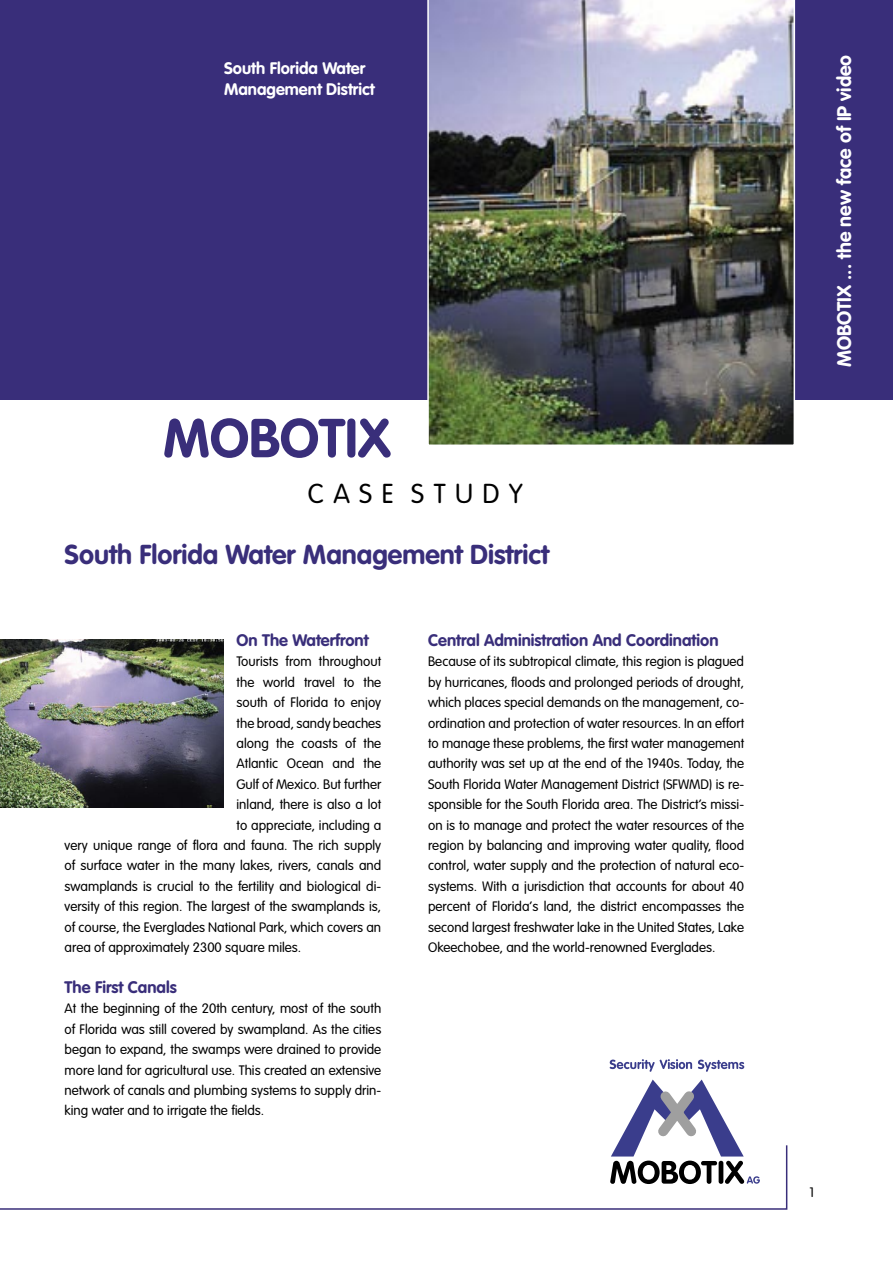
<style>
.page{position:relative;width:893px;height:1263px;background:#fff}
.page>*{position:absolute;margin:0;border:0;box-sizing:border-box;transform-origin:0 0}
.t1{font:700 54px "VAG Rounded";color:#392e7a}
.text{font:700 27px "VAG Rounded";color:#392e7a}
.text-2{font:300 27px "VAG Rounded";color:#000}
.t2{font:700 19.5px "VAG Rounded";color:#fff}
.zwischenüberschrift{font:700 16.5px "VAG Rounded";color:#392e7a}
.zwischenüberschrift-2{font:700 16.5px/20.4px "VAG Rounded";color:#fff}
.text-3{font:300 13.5px/20.4px "VAG Rounded";color:#000;text-align:justify}
</style>
<div class="page">
<div style="left:0;top:0;width:893px;height:400px;background:#392e7a"></div>
<svg style="left:617px;top:1079px;width:120px;height:65px"></svg>
<svg style="left:610px;top:1059px;width:82px;height:13px"></svg>
<svg style="left:698px;top:1059px;width:46px;height:13px"></svg>
<svg style="left:0;top:1144px;width:788px;height:66px"></svg>
<img style="left:427px;top:0;width:368px;height:445px">
<img style="left:0;top:639px;width:224px;height:169px">
<p class="zwischenüberschrift-2" style="left:224px;top:58px;width:152px">South Florida Water<br>Management District</p>
<p class="t1" style="left:163px;top:407px;width:229px">MOBOTIX</p>
<p class="text-2" style="left:308px;top:478px;width:216px">C A S E S T U D Y</p>
<p class="text" style="left:65px;top:539px;width:486px">South Florida Water Management District</p>
<p class="zwischenüberschrift" style="left:237px;top:630px;width:133px">On The Waterfront</p>
<p class="text-3" style="left:237px;top:651px;width:146px">Tourists from throughout</p>
<p class="text-3" style="left:237px;top:672px;width:146px">the world travel to the</p>
<p class="text-3" style="left:237px;top:692px;width:146px">south of Florida to enjoy</p>
<p class="text-3" style="left:237px;top:713px;width:146px">the broad, sandy beaches</p>
<p class="text-3" style="left:237px;top:733px;width:146px">along the coasts of the</p>
<p class="text-3" style="left:237px;top:753px;width:146px">Atlantic Ocean and the</p>
<p class="text-3" style="left:237px;top:774px;width:146px">Gulf of Mexico. But further</p>
<p class="text-3" style="left:237px;top:794px;width:146px">inland, there is also a lot</p>
<p class="text-3" style="left:237px;top:815px;width:146px">to appreciate, including a</p>
<p class="text-3" style="left:65px;top:835px;width:318px">very unique range of flora and fauna. The rich supply</p>
<p class="text-3" style="left:65px;top:855px;width:318px">of surface water in the many lakes, rivers, canals and</p>
<p class="text-3" style="left:65px;top:876px;width:318px">swamplands is crucial to the fertility and biological di-</p>
<p class="text-3" style="left:65px;top:896px;width:318px">versity of this region. The largest of the swamplands is,</p>
<p class="text-3" style="left:65px;top:917px;width:318px">of course, the Everglades National Park, which covers an</p>
<p class="text-3" style="left:65px;top:937px;width:238px">area of approximately 2300 square miles.</p>
<p class="zwischenüberschrift" style="left:65px;top:977px;width:114px">The First Canals</p>
<p class="text-3" style="left:65px;top:998px;width:318px">At the beginning of the 20th century, most of the south of Florida was still covered by swampland. As the cities began to expand, the swamps were drained to provide more land for agricultural use. This created an extensive network of canals and plumbing systems to supply drin&shy;king water and to irrigate the fields.</p>
<p class="zwischenüberschrift" style="left:428px;top:630px;width:292px">Central Administration And Coordination</p>
<p class="text-3" style="left:428px;top:651px;width:318px">Because of its subtropical climate, this region is plagued by hurricanes, floods and prolonged periods of drought, which places special demands on the management, co&shy;ordination and protection of water resources. In an effort to manage these problems, the first water management authority was set up at the end of the 1940s. Today, the South Florida Water Management District (SFWMD) is re&shy;sponsible for the South Florida area. The District’s missi&shy;on is to manage and protect the water resources of the region by balancing and improving water quality, flood control, water supply and the protection of natural eco&shy;systems. With a jurisdiction that accounts for about 40 percent of Florida‘s land, the district encompasses the second largest freshwater lake in the United States, Lake Okeechobee, and the world-renowned Everglades.</p>
<p class="t2" style="left:833px;top:367px;width:314px;rotate:-90deg">MOBOTIX ... the new face of IP video</p>
<p class="text-3" style="left:809px;top:1182px;width:6px">1</p>
</div>
